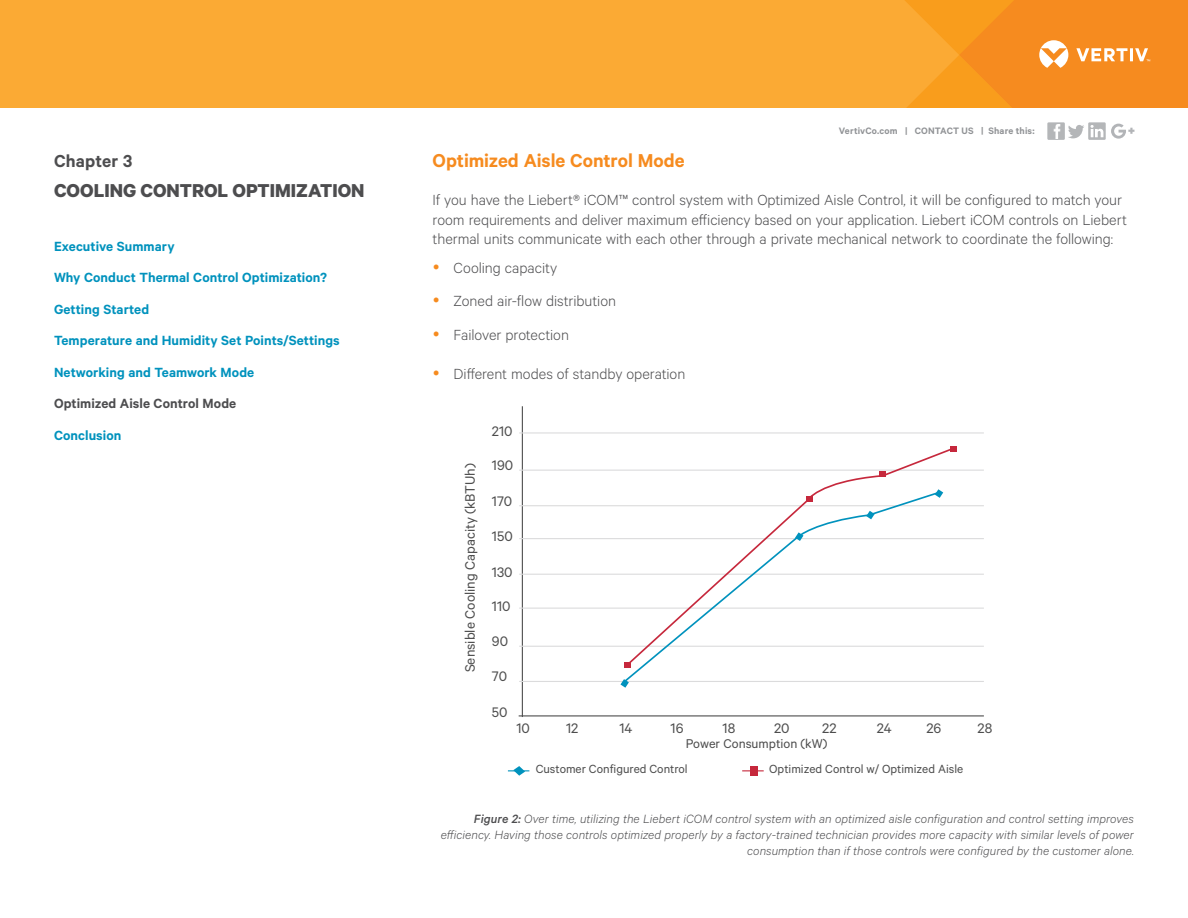
<style>
.page{position:relative;width:1188px;height:918px;background:#fff}
.page>*{position:absolute;margin:0;border:0;box-sizing:border-box;transform-origin:0 0}
.t1{font:700 21px "Calibre";color:#4d4d4f}
.t2{font:600 21px "Calibre";letter-spacing:-.005em;color:#f68b1f}
.t3{font:600 19.5px "Calibre";letter-spacing:.005em;color:#4d4d4f}
.t4{font:300 16.5px/19.8px "Calibre";letter-spacing:-.005em;color:#4d4d4f}
.t5{font:15.6px "Calibre";color:#4d4d4d}
.t6{font:15.45px "Calibre";color:#4d4d4d}
.t7{font:600 15px/31.5px "Calibre";letter-spacing:.005em;color:#0092bd}
.t8{font:600 15px "Calibre";letter-spacing:.005em;color:#4d4d4f}
.t9{font:14.4px "Calibre";color:#4d4d4d}
.t10{font:italic 300 13.5px/16.2px "Calibre";letter-spacing:.005em;color:#4d4d4f;text-align:right}
.t11{font:13.35px "Calibre";color:#4d4d4d}
.t12{font:600 10.5px "Calibre";letter-spacing:.015em;color:#919396}
.s1{font-weight:500}
</style>
<div class="page">
<div style="left:0;top:0;width:1188px;height:108px;background:#fbaa34"></div>
<svg style="left:905px;top:0;width:283px;height:108px;background:#f79427"></svg>
<div style="left:1047px;top:122px;width:18px;height:18px;background:#b4b6b8"></div>
<img style="left:1053px;top:125px;width:8px;height:13px">
<svg style="left:1088px;top:122px;width:18px;height:18px"></svg>
<svg style="left:1091px;top:125px;width:12px;height:12px"></svg>
<svg style="left:1068px;top:125px;width:16px;height:13px"></svg>
<svg style="left:1111px;top:124px;width:23px;height:15px"></svg>
<div style="left:750px;top:766px;width:7px;height:10px;background:#c6283c"></div>
<svg style="left:742px;top:770px;width:22px;height:1px"></svg>
<svg style="left:508px;top:766px;width:21px;height:10px"></svg>
<hr style="left:522px;top:406px;width:1px;height:311px;background:#4d4d4d">
<hr style="left:519px;top:715px;width:465px;height:1px;background:#4d4d4d">
<hr style="left:519px;top:432px;width:465px;height:2px;background:#dbdbdc">
<hr style="left:519px;top:470px;width:465px;height:1px;background:#dbdbdc">
<hr style="left:519px;top:505px;width:465px;height:1px;background:#dbdbdc">
<hr style="left:519px;top:538px;width:465px;height:1px;background:#dbdbdc">
<hr style="left:519px;top:574px;width:465px;height:1px;background:#dbdbdc">
<hr style="left:519px;top:608px;width:465px;height:1px;background:#dbdbdc">
<hr style="left:519px;top:646px;width:465px;height:1px;background:#dbdbdc">
<hr style="left:519px;top:681px;width:465px;height:1px;background:#dbdbdc">
<svg style="left:626px;top:449px;width:328px;height:197px"></svg>
<svg style="left:620px;top:682px;width:8px;height:6px"></svg>
<svg style="left:880px;top:471px;width:6px;height:6px"></svg>
<div style="left:950px;top:446px;width:7px;height:6px;background:#c6283c"></div>
<svg style="left:622px;top:490px;width:319px;height:194px"></svg>
<svg style="left:795px;top:532px;width:8px;height:9px"></svg>
<svg style="left:935px;top:489px;width:8px;height:9px"></svg>
<svg style="left:866px;top:511px;width:9px;height:8px"></svg>
<p class="t3" style="left:54px;top:149px;width:80px">Chapter 3</p>
<p class="t1" style="left:54px;top:177px;width:312px">COOLING CONTROL OPTIMIZATION</p>
<p class="t7" style="left:54px;top:230px;width:287px">Executive Summary<br>Why Conduct Thermal Control Optimization?<br>Getting Started<br>Temperature and Humidity Set Points/Settings<br>Networking and Teamwork Mode</p>
<p class="t8" style="left:54px;top:395px;width:184px">Optimized Aisle Control Mode</p>
<p class="t7" style="left:54px;top:419px;width:69px">Conclusion</p>
<p class="t12" style="left:839px;top:124px;width:197px">VertivCo.com | CONTACT US | Share this:</p>
<p class="t2" style="left:433px;top:148px;width:254px">Optimized Aisle Control Mode</p>
<p class="t4" style="left:433px;top:189px;width:696px">If you have the Liebert® iCOM™ control system with Optimized Aisle Control, it will be configured to match your room requirements and deliver maximum efficiency based on your application. Liebert iCOM controls on Liebert thermal units communicate with each other through a private mechanical network to coordinate the following:</p>
<p class="t4" style="left:454px;top:251px;width:164px;line-height:33.3px">Cooling capacity<br>Zoned air-flow distribution<br>Failover protection</p>
<p class="t4" style="left:454px;top:363px;width:233px">Different modes of standby operation</p>
<p class="t6" style="left:461px;top:672px;width:211px;rotate:-90deg">Sensible Cooling Capacity (kBTUh)</p>
<p class="t5" style="left:492px;top:422px;width:22px">210</p>
<p class="t5" style="left:492px;top:456px;width:23px">190</p>
<p class="t5" style="left:492px;top:492px;width:22px">170</p>
<p class="t5" style="left:492px;top:527px;width:22px">150</p>
<p class="t5" style="left:492px;top:563px;width:22px">130</p>
<p class="t5" style="left:492px;top:597px;width:20px">110</p>
<p class="t5" style="left:492px;top:632px;width:18px">90</p>
<p class="t5" style="left:492px;top:668px;width:17px">70</p>
<p class="t5" style="left:492px;top:703px;width:17px">50</p>
<p class="t5" style="left:516px;top:719px;width:15px">10</p>
<p class="t5" style="left:566px;top:719px;width:14px">12</p>
<p class="t5" style="left:619px;top:719px;width:15px">14</p>
<p class="t5" style="left:671px;top:719px;width:14px">16</p>
<p class="t5" style="left:723px;top:719px;width:14px">18</p>
<p class="t5" style="left:774px;top:719px;width:17px">20</p>
<p class="t5" style="left:822px;top:719px;width:16px">22</p>
<p class="t5" style="left:877px;top:719px;width:16px">24</p>
<p class="t5" style="left:926px;top:719px;width:16px">26</p>
<p class="t5" style="left:978px;top:719px;width:16px">28</p>
<p class="t9" style="left:686px;top:735px;width:143px">Power Consumption (kW)</p>
<p class="t11" style="left:536px;top:761px;width:154px">Customer Configured Control</p>
<p class="t11" style="left:769px;top:761px;width:195px">Optimized Control w/ Optimized Aisle</p>
<p class="t10" style="left:441px;top:810px;width:695px"><span class="s1">Figure 2:</span> Over time, utilizing the Liebert iCOM control system with an optimized aisle configuration and control setting improves efficiency. Having those controls optimized properly by a factory-trained technician provides more capacity with similar levels of power consumption than if those controls were configured by the customer alone.</p>
</div>
